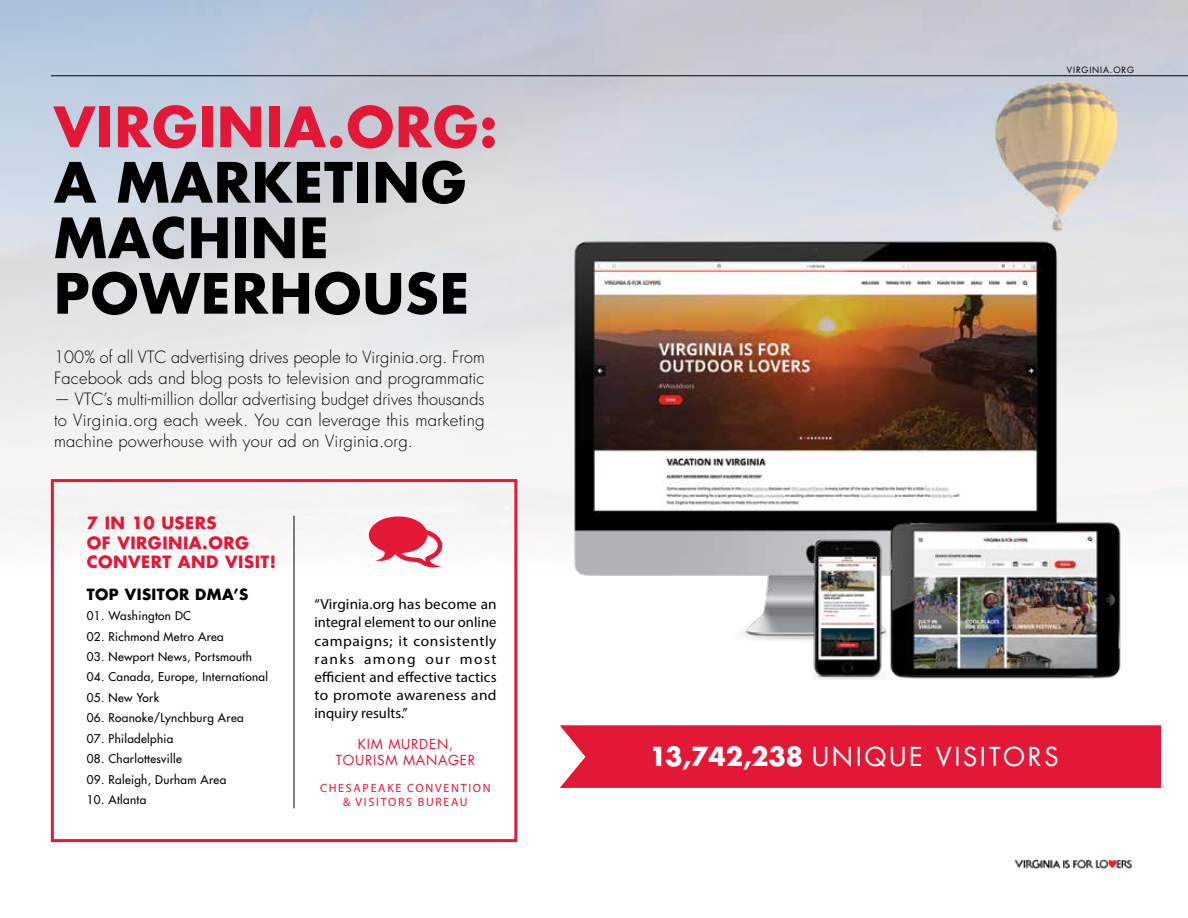
<style>
.page{position:relative;width:1188px;height:918px;background:#fff}
.page>*{position:absolute;margin:0;border:0;box-sizing:border-box;transform-origin:0 0}
.t1{font:700 54px/55.5px "Futura Std";letter-spacing:.02em;color:#000}
.t2{font:700 54px "Futura Std";letter-spacing:.02em;color:#e31837}
.t3{font:25.5px "Futura";letter-spacing:.105em;color:#fff}
.t4{font:300 16.5px/21px "Futura Std";letter-spacing:.015em;color:#000}
.t5{font:700 16.5px/19.5px "Futura Std";letter-spacing:.03em;color:#e31837}
.t6{font:700 15px "Futura Std";letter-spacing:.03em;color:#000}
.t7{font:14.7px/18.3px "Myriad Pro";letter-spacing:.01em;color:#000;text-align:justify;scale:1.04 1}
.t8{font:13.5px/15.9px "Futura";letter-spacing:.055em;color:#e31837;text-align:center}
.t9{font:12px/13.5px "Myriad Pro";letter-spacing:.14em;color:#e31837;text-align:center}
.t10{font:500 11.7px "Futura Std";letter-spacing:.03em;color:#000}
.t11{font:8.55px "Futura";letter-spacing:.105em;color:#000}
.s1{font-family:"Futura Std";font-weight:700}
</style>
<div class="page">
<img style="left:0;top:0;width:1188px;height:843px">
<div style="left:51px;top:479px;width:466px;height:363px;border:3px solid #e31837"></div>
<svg style="left:364px;top:516px;width:84px;height:52px"></svg>
<img style="left:560px;top:235px;width:508px;height:407px">
<img style="left:883px;top:517px;width:245px;height:166px">
<img style="left:796px;top:535px;width:90px;height:144px">
<hr style="left:51px;top:76px;width:1137px;height:1px;background:#000">
<img style="left:1014px;top:859px;width:118px;height:10px">
<hr style="left:294px;top:516px;width:1px;height:292px;background:#000">
<div style="left:560px;top:725px;width:601px;height:63px;background:#e31837"></div>
<h1 class="t2" style="left:54px;top:91px;width:445px">VIRGINIA.ORG:</h1>
<h1 class="t1" style="left:54px;top:154px;width:417px">A MARKETING<br>MACHINE<br>POWERHOUSE</h1>
<p class="t4" style="left:54px;top:347px;width:432px">100% of all VTC advertising drives people to Virginia.org. From<br>Facebook ads and blog posts to television and programmatic</p>
<p class="t4" style="left:54px;top:389px;width:432px;text-align:justify">— VTC’s multi-million dollar advertising budget drives thousands to Virginia.org each week. You can leverage this marketing machine powerhouse with your ad on Virginia.org.</p>
<p class="t5" style="left:87px;top:513px;width:191px">7 IN 10 USERS<br>OF VIRGINIA.ORG<br>CONVERT AND VISIT!</p>
<p class="t6" style="left:87px;top:584px;width:163px">TOP VISITOR DMA’S</p>
<p class="t10" style="left:87px;top:609px;width:106px">01. Washington DC</p>
<p class="t10" style="left:87px;top:629px;width:138px">02. Richmond Metro Area</p>
<p class="t10" style="left:87px;top:649px;width:167px">03. Newport News, Portsmouth</p>
<p class="t10" style="left:87px;top:670px;width:183px">04. Canada, Europe, International</p>
<p class="t10" style="left:87px;top:690px;width:74px">05. New York</p>
<p class="t10" style="left:87px;top:711px;width:158px">06. Roanoke/Lynchburg Area</p>
<p class="t10" style="left:87px;top:731px;width:88px">07. Philadelphia</p>
<p class="t10" style="left:87px;top:751px;width:96px">08. Charlottesville</p>
<p class="t10" style="left:87px;top:772px;width:141px">09. Raleigh, Durham Area</p>
<p class="t10" style="left:87px;top:792px;width:61px">10. Atlanta</p>
<p class="t7" style="left:314px;top:595px;width:177px">“Virginia.org has become an integral element to our online campaigns; it consistently ranks among our most efficient and effective tactics to promote awareness and inquiry results.”</p>
<p class="t8" style="left:336px;top:738px;width:141px">KIM MURDEN,<br>TOURISM MANAGER</p>
<p class="t9" style="left:320px;top:781px;width:172px">CHESAPEAKE CONVENTION &amp; VISITORS BUREAU</p>
<p class="t11" style="left:1067px;top:65px;width:69px">VIRGINIA.ORG</p>
<h2 class="t3" style="left:649px;top:744px;width:411px"><span class="s1">13,742,238</span> UNIQUE VISITORS</h2>
</div>
